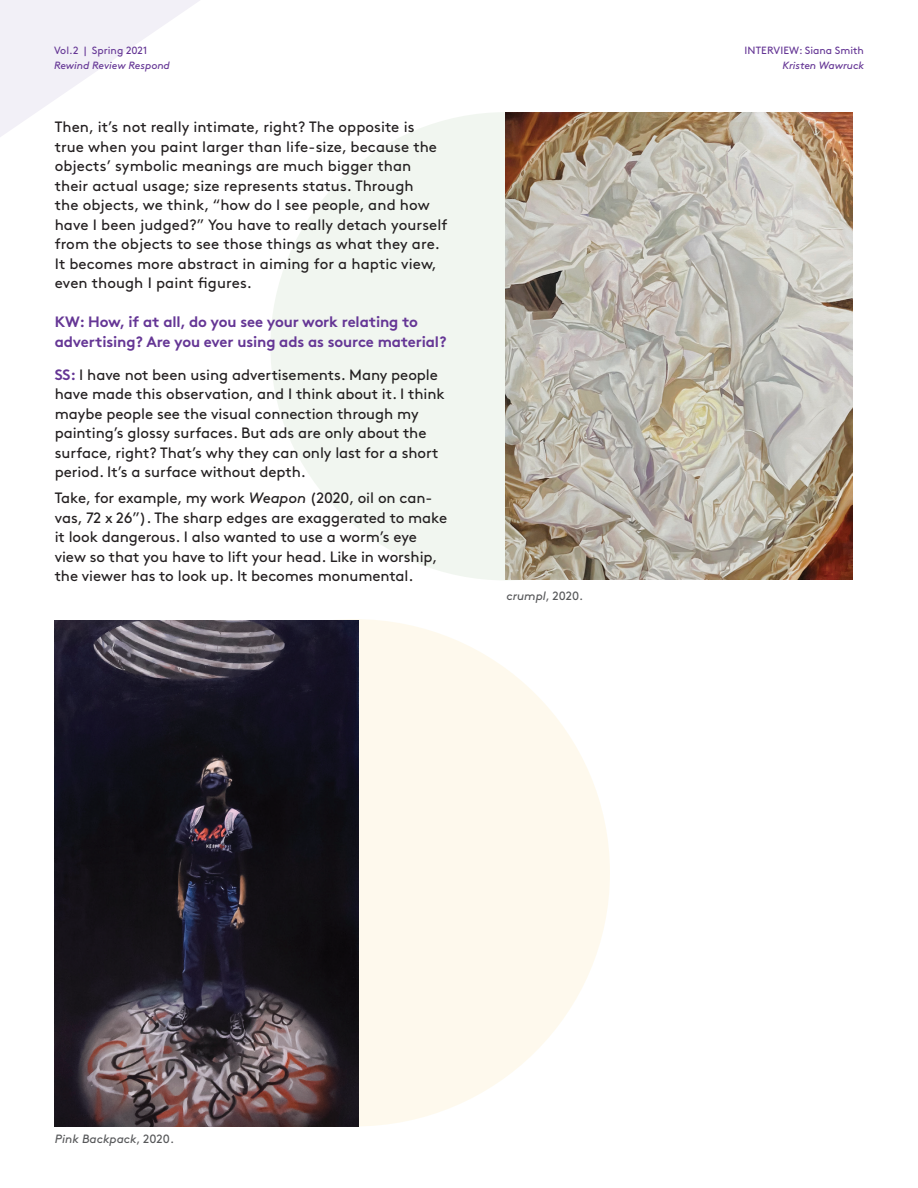
<style>
.page{position:relative;width:918px;height:1188px;background:#fff}
.page>*{position:absolute;margin:0;border:0;box-sizing:border-box;transform-origin:0 0}
.t1{font:15px/19.5px "Brown Std";letter-spacing:-.005em;color:#231f20}
.t2{font:700 15px/19.5px "Brown Std";letter-spacing:-.01em;color:#653695}
.t3{font:italic 12px "Brown Std";letter-spacing:.005em;color:#57585a}
.t4{font:10.5px "Brown Std";color:#653695}
.t5{font:italic 10.5px "Brown Std";letter-spacing:-.005em;color:#653695}
.s1{font-weight:700;color:#653695}
.s2{font-style:italic}
.s3{font-style:normal}
</style>
<div class="page">
<svg style="left:0;top:0;width:200px;height:137px"></svg>
<div style="left:270px;top:112px;width:472px;height:468px;background:#f1f6f0;border-radius:50%"></div>
<div style="left:99px;top:619px;width:511px;height:507px;background:#fef9ed;border-radius:50%"></div>
<img style="left:505px;top:112px;width:347px;height:468px">
<img style="left:55px;top:621px;width:303px;height:505px">
<p class="t4" style="left:54px;top:45px;width:95px">Vol.2 | Spring 2021</p>
<p class="t5" style="left:54px;top:60px;width:117px">Rewind Review Respond</p>
<p class="t1" style="left:55px;top:117px;width:394px">Then, it’s not really intimate, right? The opposite is true when you paint larger than life-size, because the objects’ symbolic meanings are much bigger than their actual usage; size represents status. Through<br>the objects, we think, “how do I see people, and how have I been judged?” You have to really detach yourself from the objects to see those things as what they are.<br>It becomes more abstract in aiming for a haptic view, even though I paint figures.</p>
<p class="t2" style="left:55px;top:312px;width:393px">KW: How, if at all, do you see your work relating to advertising? Are you ever using ads as source material?</p>
<p class="t1" style="left:55px;top:365px;width:392px"><span class="s1">SS:</span> I have not been using advertisements. Many people have made this observation, and I think about it. I think maybe people see the visual connection through my painting’s glossy surfaces. But ads are only about the surface, right? That’s why they can only last for a short period. It’s a surface without depth.</p>
<p class="t1" style="left:55px;top:489px;width:394px">Take, for example, my work <span class="s2">Weapon</span> (2020, oil on can&shy;vas, 72 x 26”). The sharp edges are exaggerated to make it look dangerous. I also wanted to use a worm’s eye view so that you have to lift your head. Like in worship, the viewer has to look up. It becomes monumental.</p>
<p class="t3" style="left:506px;top:588px;width:79px">crumpl<span class="s3">, 2020.</span></p>
<p class="t4" style="left:745px;top:45px;width:121px">INTERVIEW: Siana Smith</p>
<p class="t5" style="left:783px;top:60px;width:83px">Kristen Wawruck</p>
<p class="t3" style="left:55px;top:1132px;width:121px">Pink Backpack<span class="s3">, 2020.</span></p>
</div>
